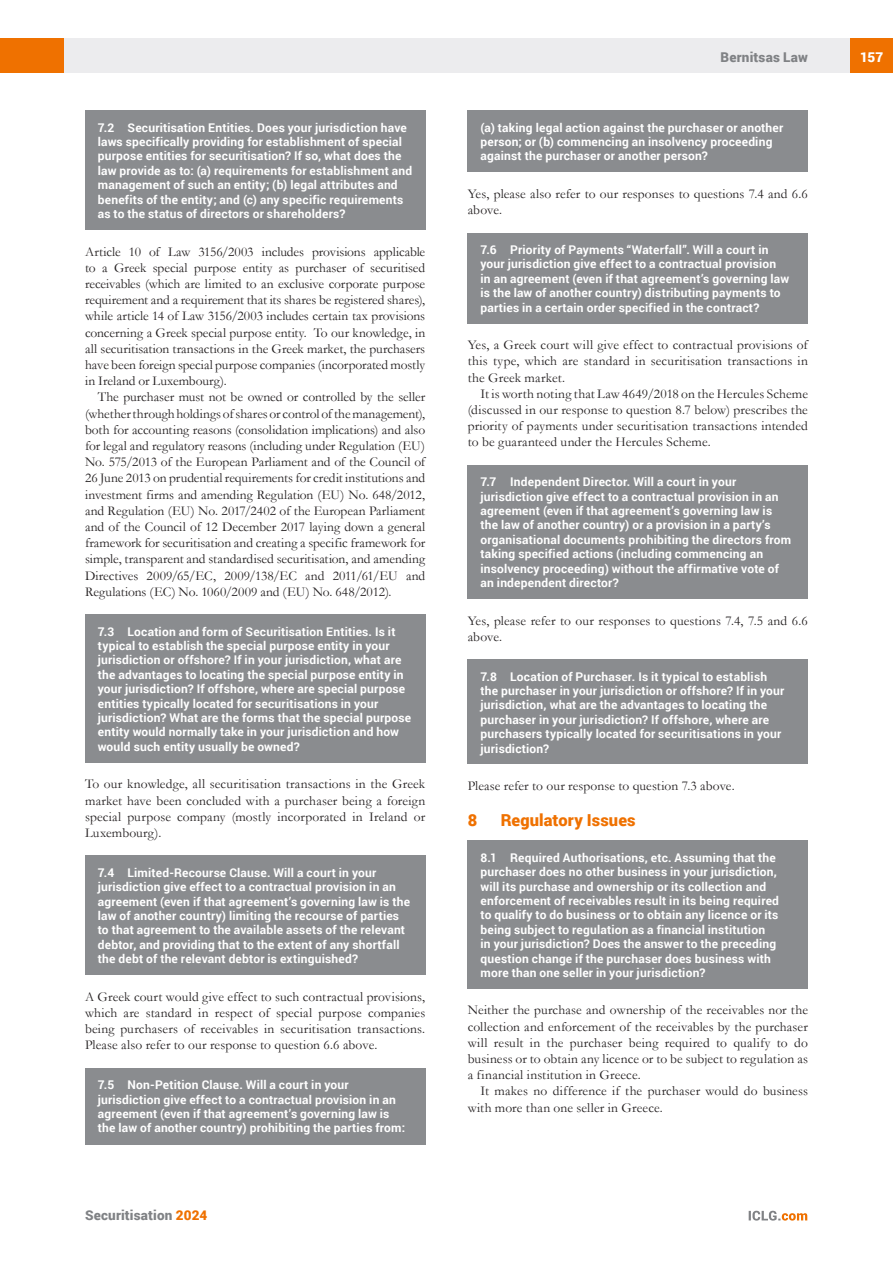
<style>
.page{position:relative;width:893px;height:1263px;background:#fff}
.page>*{position:absolute;margin:0;border:0;box-sizing:border-box;transform-origin:0 0}
.MS_Heading{font:900 16.5px "Roboto";letter-spacing:.005em;color:#ef7100}
.MS_Body_Text_-_First_Paragraph{font:13.5px/16.2px "Garamond";letter-spacing:.005em;color:#231f20;text-align:justify}
.MS_Body_Text_-_Second_Paragraph{font:13.5px/16.2px "Garamond";letter-spacing:.01em;color:#231f20;text-align:justify}
.t1{font:900 13.5px "Roboto";letter-spacing:.01em;color:#808285}
.t2{font:900 13.5px "Roboto";color:#fff}
.MS_-_Question{font:700 12px/14.4px "Roboto";letter-spacing:.015em;color:#fff}
.MS_-_Question_following_section{font:700 12px/14.4px "Roboto";letter-spacing:.015em;color:#fff}
.s1{color:#ef7100}
</style>
<div class="page">
<div style="left:64px;top:38px;width:786px;height:34px;background:#ececee"></div>
<div style="left:850px;top:38px;width:43px;height:34px;background:#ef7100"></div>
<div style="left:0;top:38px;width:64px;height:34px;background:#ef7100"></div>
<svg style="left:749px;top:1211px;width:58px;height:9px"></svg>
<div style="left:468px;top:111px;width:340px;height:61px;background:#8a8c8f"></div>
<div style="left:468px;top:233px;width:340px;height:90px;background:#8a8c8f"></div>
<div style="left:468px;top:465px;width:340px;height:134px;background:#8a8c8f"></div>
<div style="left:468px;top:659px;width:340px;height:105px;background:#8a8c8f"></div>
<div style="left:468px;top:841px;width:340px;height:148px;background:#8a8c8f"></div>
<div style="left:85px;top:111px;width:340px;height:119px;background:#8a8c8f"></div>
<div style="left:85px;top:615px;width:340px;height:148px;background:#8a8c8f"></div>
<div style="left:85px;top:856px;width:340px;height:119px;background:#8a8c8f"></div>
<div style="left:85px;top:1068px;width:340px;height:76px;background:#8a8c8f"></div>
<p class="MS_-_Question" style="left:98px;top:120px;width:316px">7.2 Securitisation Entities. Does your jurisdiction have laws specifically providing for establishment of special purpose entities for securitisation? If so, what does the law provide as to: (a) requirements for establishment and management of such an entity; (b) legal attributes and benefits of the entity; and (c) any specific requirements as to the status of directors or shareholders?</p>
<p class="MS_Body_Text_-_First_Paragraph" style="left:85px;top:243px;width:342px">Article 10 of Law 3156/2003 includes provisions applicable to a Greek special purpose entity as purchaser of securitised receivables (which are limited to an exclusive corporate purpose requirement and a requirement that its shares be registered shares), while article 14 of Law 3156/2003 includes certain tax provisions concerning a Greek special purpose entity. To our knowledge, in all securitisation transactions in the Greek market, the purchasers have been foreign special purpose companies (incorporated mostly in Ireland or Luxembourg).</p>
<p class="MS_Body_Text_-_Second_Paragraph" style="left:85px;top:389px;width:342px;text-indent:13px">The purchaser must not be owned or controlled by the seller (whether through holdings of shares or control of the management), both for accounting reasons (consolidation implications) and also for legal and regulatory reasons (including under Regulation (EU)<br>No. 575/2013 of the European Parliament and of the Council of 26 June 2013 on prudential requirements for credit institutions and investment firms and amending Regulation (EU) No. 648/2012, and Regulation (EU) No. 2017/2402 of the European Parliament and of the Council of 12 December 2017 laying down a general framework for securitisation and creating a specific framework for simple, transparent and standardised securitisation, and amending Directives 2009/65/EC, 2009/138/EC and 2011/61/EU and Regulations (EC) No. 1060/2009 and (EU) No. 648/2012).</p>
<p class="MS_-_Question" style="left:98px;top:624px;width:315px">7.3 Location and form of Securitisation Entities. Is it typical to establish the special purpose entity in your jurisdiction or offshore? If in your jurisdiction, what are the advantages to locating the special purpose entity in your jurisdiction? If offshore, where are special purpose entities typically located for securitisations in your jurisdiction? What are the forms that the special purpose entity would normally take in your jurisdiction and how would such entity usually be owned?</p>
<p class="MS_Body_Text_-_First_Paragraph" style="left:85px;top:776px;width:342px">To our knowledge, all securitisation transactions in the Greek market have been concluded with a purchaser being a foreign special purpose company (mostly incorporated in Ireland or Luxembourg).</p>
<p class="MS_-_Question" style="left:98px;top:865px;width:314px">7.4 Limited-Recourse Clause. Will a court in your jurisdiction give effect to a contractual provision in an agreement (even if that agreement’s governing law is the law of another country) limiting the recourse of parties to that agreement to the available assets of the relevant debtor, and providing that to the extent of any shortfall the debt of the relevant debtor is extinguished?</p>
<p class="MS_Body_Text_-_First_Paragraph" style="left:85px;top:988px;width:342px">A Greek court would give effect to such contractual provisions, which are standard in respect of special purpose companies being purchasers of receivables in securitisation transactions.<br>Please also refer to our response to question 6.6 above.</p>
<p class="MS_-_Question" style="left:98px;top:1077px;width:309px">7.5 Non-Petition Clause. Will a court in your jurisdiction give effect to a contractual provision in an agreement (even if that agreement’s governing law is the law of another country) prohibiting the parties from:</p>
<p class="t1" style="left:85px;top:1206px;width:124px">Securitisation <span class="s1">2024</span></p>
<p class="t1" style="left:721px;top:48px;width:89px">Bernitsas Law</p>
<p class="t2" style="left:860px;top:48px;width:24px">157</p>
<p class="MS_-_Question" style="left:480px;top:120px;width:304px">(a) taking legal action against the purchaser or another person; or (b) commencing an insolvency proceeding against the purchaser or another person?</p>
<p class="MS_Body_Text_-_First_Paragraph" style="left:468px;top:185px;width:342px">Yes, please also refer to our responses to questions 7.4 and 6.6 above.</p>
<p class="MS_-_Question" style="left:480px;top:242px;width:310px">7.6 Priority of Payments “Waterfall”. Will a court in your jurisdiction give effect to a contractual provision in an agreement (even if that agreement’s governing law is the law of another country) distributing payments to parties in a certain order specified in the contract?</p>
<p class="MS_Body_Text_-_First_Paragraph" style="left:468px;top:336px;width:342px">Yes, a Greek court will give effect to contractual provisions of this type, which are standard in securitisation transactions in the Greek market.</p>
<p class="MS_Body_Text_-_Second_Paragraph" style="left:468px;top:385px;width:342px;text-indent:13px">It is worth noting that Law 4649/2018 on the Hercules Scheme (discussed in our response to question 8.7 below) prescribes the priority of payments under securitisation transactions intended to be guaranteed under the Hercules Scheme.</p>
<p class="MS_-_Question" style="left:480px;top:474px;width:312px">7.7 Independent Director. Will a court in your jurisdiction give effect to a contractual provision in an agreement (even if that agreement’s governing law is the law of another country) or a provision in a party’s organisational documents prohibiting the directors from taking specified actions (including commencing an insolvency proceeding) without the affirmative vote of an independent director?</p>
<p class="MS_Body_Text_-_First_Paragraph" style="left:468px;top:612px;width:342px">Yes, please refer to our responses to questions 7.4, 7.5 and 6.6 above.</p>
<p class="MS_-_Question" style="left:480px;top:669px;width:305px">7.8 Location of Purchaser. Is it typical to establish the purchaser in your jurisdiction or offshore? If in your jurisdiction, what are the advantages to locating the purchaser in your jurisdiction? If offshore, where are purchasers typically located for securitisations in your jurisdiction?</p>
<p class="MS_Body_Text_-_First_Paragraph" style="left:468px;top:777px;width:268px">Please refer to our response to question 7.3 above.</p>
<p class="MS_Heading" style="left:468px;top:808px;width:11px">8</p>
<p class="MS_Heading" style="left:501px;top:808px;width:136px">Regulatory Issues</p>
<p class="MS_-_Question_following_section" style="left:480px;top:850px;width:300px">8.1 Required Authorisations, etc. Assuming that the purchaser does no other business in your jurisdiction, will its purchase and ownership or its collection and enforcement of receivables result in its being required to qualify to do business or to obtain any licence or its being subject to regulation as a financial institution<br>in your jurisdiction? Does the answer to the preceding question change if the purchaser does business with more than one seller in your jurisdiction?</p>
<p class="MS_Body_Text_-_First_Paragraph" style="left:468px;top:1002px;width:342px">Neither the purchase and ownership of the receivables nor the collection and enforcement of the receivables by the purchaser will result in the purchaser being required to qualify to do business or to obtain any licence or to be subject to regulation as a financial institution in Greece.</p>
<p class="MS_Body_Text_-_Second_Paragraph" style="left:468px;top:1083px;width:342px;text-indent:13px">It makes no difference if the purchaser would do business with more than one seller in Greece.</p>
</div>
